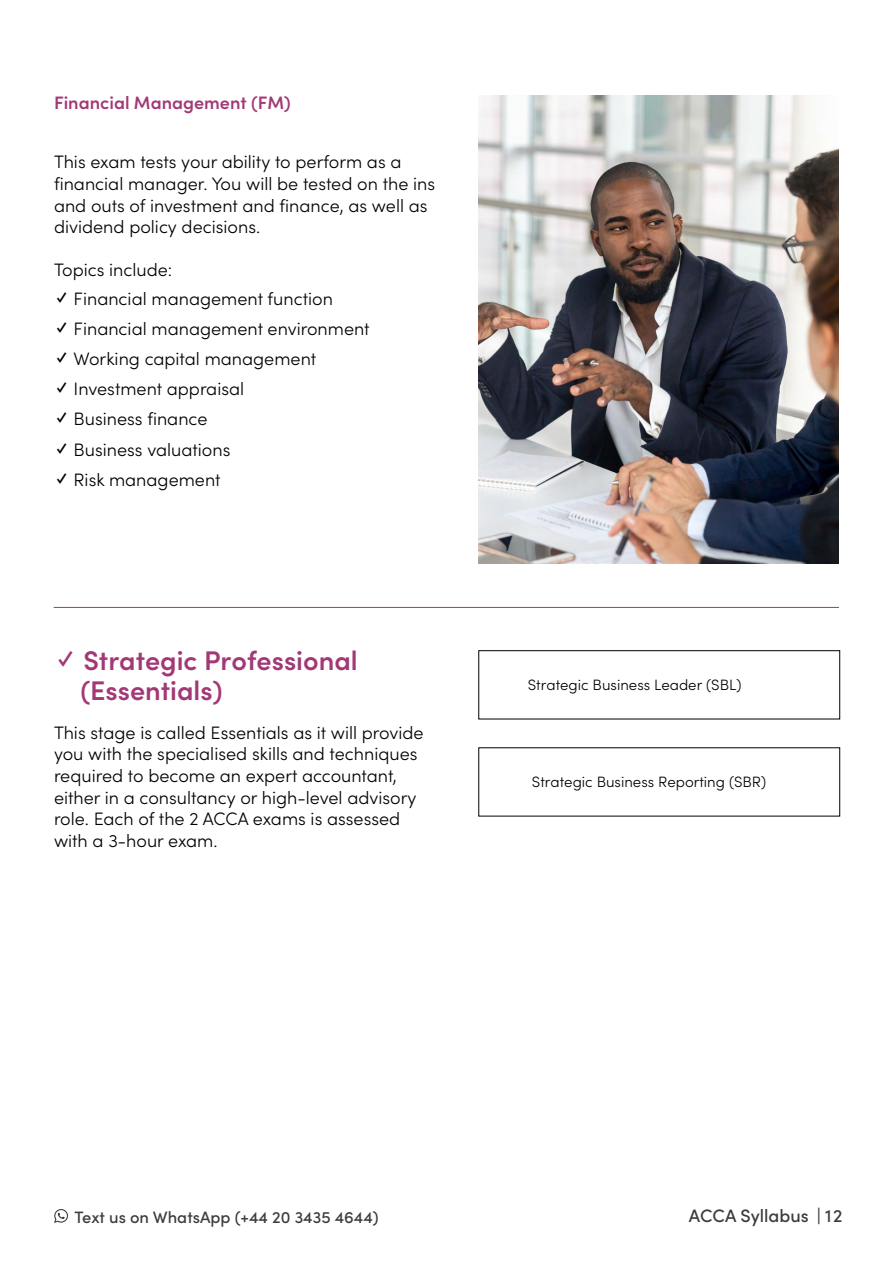
<style>
.page{position:relative;width:893px;height:1263px;background:#fff}
.page>*{position:absolute;margin:0;border:0;box-sizing:border-box;transform-origin:0 0}
.t1{font:600 27px/30px "Sofia Pro";color:#a33875}
.t2{font:300 18px/21.6px "Sofia Pro";color:#000}
.t3{font:600 18px "Sofia Pro";color:#a33875}
.t4{font:500 18px "Sofia Pro";color:#3c3c3b}
.t5{font:500 16.5px "Sofia Pro";color:#3c3c3b}
.t6{font:300 15px "Sofia Pro";color:#000}
.s1{font-weight:600}
</style>
<div class="page">
<div style="left:478px;top:650px;width:362px;height:69px;border:1px solid #000"></div>
<img style="left:478px;top:96px;width:361px;height:467px">
<hr style="left:54px;top:607px;width:785px;height:1px;background:#a33875">
<svg style="left:54px;top:1209px;width:14px;height:14px"></svg>
<p class="t3" style="left:54px;top:89px;width:238px">Financial Management (FM)</p>
<p class="t2" style="left:54px;top:150px;width:383px">This exam tests your ability to perform as a financial manager. You will be tested on the ins and outs of investment and finance, as well as dividend policy decisions.</p>
<p class="t2" style="left:54px;top:258px;width:120px">Topics include:</p>
<p class="t2" style="left:54px;top:287px;width:280px"><span class="s1">✓</span> Financial management function</p>
<p class="t2" style="left:54px;top:317px;width:317px"><span class="s1">✓</span> Financial management environment</p>
<p class="t2" style="left:54px;top:347px;width:264px"><span class="s1">✓</span> Working capital management</p>
<p class="t2" style="left:54px;top:377px;width:192px"><span class="s1">✓</span> Investment appraisal</p>
<p class="t2" style="left:54px;top:407px;width:155px"><span class="s1">✓</span> Business finance</p>
<p class="t2" style="left:54px;top:437px;width:178px"><span class="s1">✓</span> Business valuations</p>
<p class="t2" style="left:54px;top:467px;width:168px"><span class="s1">✓</span> Risk management</p>
<h1 class="t1" style="left:80px;top:643px;width:279px;text-indent:-26px">✓ Strategic Professional (Essentials)</h1>
<p class="t2" style="left:54px;top:720px;width:371px">This stage is called Essentials as it will provide you with the specialised skills and techniques required to become an expert accountant, either in a consultancy or high-level advisory role. Each of the 2 ACCA exams is assessed with a 3-hour exam.</p>
<p class="t6" style="left:528px;top:674px;width:215px">Strategic Business Leader (SBL)</p>
<p class="t6" style="left:532px;top:771px;width:236px">Strategic Business Reporting (SBR)</p>
<p class="t5" style="left:74px;top:1205px;width:306px">Text us on WhatsApp (+44 20 3435 4644)</p>
<p class="t4" style="left:689px;top:1202px;width:155px">ACCA Syllabus | 12</p>
</div>
